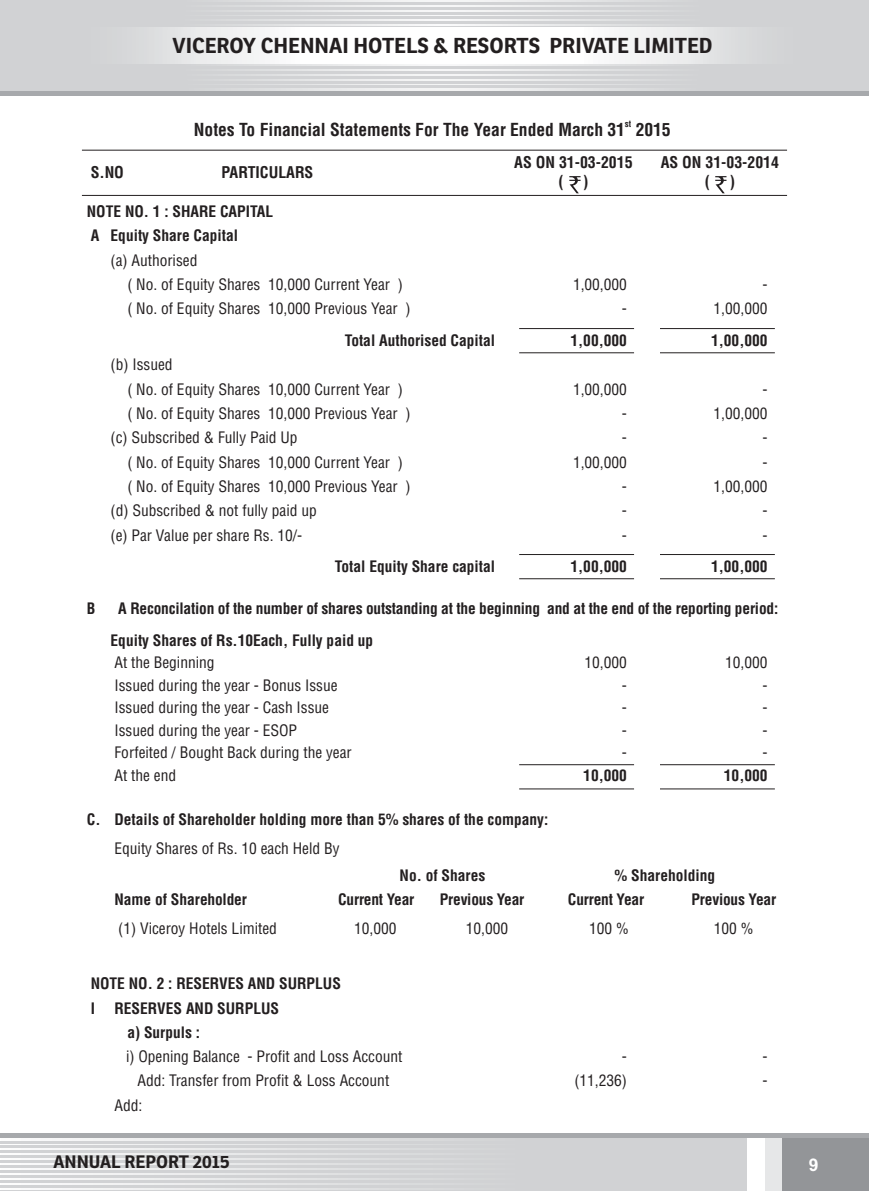
<style>
.page{position:relative;width:869px;height:1191px;background:#fff}
.page>*{position:absolute;margin:0;border:0;box-sizing:border-box;transform-origin:0 0}
.t1{font:700 21px "Ronnia Basic";color:#231f20}
.t2{font:800 17.5px "Switzerland Condensed";color:#231f20}
.t3{font:700 17.5px "Ronnia Basic";color:#231f20}
.t4{font:700 17.5px "Arial";color:#fff}
.t5{font:800 15.75px/18.9px "Switzerland Condensed";color:#231f20}
.t6{font:15.4px/24.3px "Switzerland Condensed";color:#231f20}
.t7{font:800 15.4px/24.2px "Switzerland Condensed";color:#231f20}
.t8{font:800 8.75px "Switzerland Condensed";color:#231f20}
</style>
<div class="page">
<hr style="left:519px;top:764px;width:114px;height:1px;background:#231f20">
<hr style="left:659px;top:764px;width:115px;height:1px;background:#231f20">
<hr style="left:519px;top:788px;width:114px;height:1px;background:#231f20">
<hr style="left:659px;top:788px;width:115px;height:1px;background:#231f20">
<hr style="left:82px;top:150px;width:704px;height:1px;background:#231f20">
<hr style="left:82px;top:195px;width:704px;height:1px;background:#231f20">
<svg style="left:569px;top:176px;width:11px;height:17px"></svg>
<svg style="left:715px;top:176px;width:11px;height:17px"></svg>
<hr style="left:519px;top:554px;width:114px;height:1px;background:#231f20">
<hr style="left:659px;top:554px;width:115px;height:1px;background:#231f20">
<hr style="left:519px;top:578px;width:114px;height:1px;background:#231f20">
<hr style="left:659px;top:578px;width:115px;height:1px;background:#231f20">
<hr style="left:519px;top:328px;width:114px;height:1px;background:#231f20">
<hr style="left:659px;top:328px;width:115px;height:1px;background:#231f20">
<hr style="left:519px;top:352px;width:114px;height:1px;background:#231f20">
<hr style="left:659px;top:352px;width:115px;height:1px;background:#231f20">
<svg style="left:1px;top:0;width:867px;height:91px;background:#d8d9db"></svg>
<hr style="left:0;top:2px;width:868px;height:2px;background:#d1d2d4">
<hr style="left:0;top:7px;width:868px;height:2px;background:#d1d2d4">
<hr style="left:0;top:12px;width:868px;height:2px;background:#d1d2d4">
<hr style="left:0;top:17px;width:868px;height:2px;background:#d1d2d4">
<hr style="left:0;top:22px;width:868px;height:2px;background:#d1d2d4">
<hr style="left:0;top:27px;width:868px;height:2px;background:#d1d2d4">
<hr style="left:0;top:32px;width:868px;height:2px;background:#d1d2d4">
<hr style="left:0;top:37px;width:868px;height:2px;background:#d1d2d4">
<hr style="left:0;top:41px;width:868px;height:3px;background:#d1d2d4">
<hr style="left:0;top:46px;width:868px;height:3px;background:#d1d2d4">
<hr style="left:0;top:51px;width:868px;height:2px;background:#d1d2d4">
<hr style="left:0;top:56px;width:868px;height:2px;background:#d1d2d4">
<hr style="left:0;top:61px;width:868px;height:2px;background:#d1d2d4">
<hr style="left:0;top:66px;width:868px;height:2px;background:#d1d2d4">
<hr style="left:0;top:71px;width:868px;height:2px;background:#d1d2d4">
<hr style="left:0;top:76px;width:868px;height:2px;background:#d1d2d4">
<hr style="left:0;top:81px;width:868px;height:2px;background:#d1d2d4">
<hr style="left:0;top:86px;width:868px;height:2px;background:#d1d2d4">
<hr style="left:0;top:91px;width:868px;height:4px;background:#a7a9ac">
<svg style="left:1px;top:1138px;width:746px;height:52px"></svg>
<hr style="left:0;top:1137px;width:868px;height:1px;background:#d1d2d4">
<hr style="left:0;top:1141px;width:868px;height:2px;background:#d1d2d4">
<hr style="left:0;top:1145px;width:868px;height:3px;background:#d1d2d4">
<hr style="left:0;top:1150px;width:868px;height:3px;background:#d1d2d4">
<hr style="left:0;top:1155px;width:868px;height:2px;background:#d1d2d4">
<hr style="left:0;top:1160px;width:868px;height:2px;background:#d1d2d4">
<hr style="left:0;top:1165px;width:868px;height:2px;background:#d1d2d4">
<hr style="left:0;top:1170px;width:868px;height:2px;background:#d1d2d4">
<hr style="left:0;top:1175px;width:868px;height:2px;background:#d1d2d4">
<hr style="left:0;top:1180px;width:868px;height:2px;background:#d1d2d4">
<hr style="left:0;top:1185px;width:868px;height:2px;background:#d1d2d4">
<hr style="left:0;top:1190px;width:868px;height:1px;background:#d1d2d4">
<div style="left:781px;top:1137px;width:87px;height:54px;background:#939598"></div>
<div style="left:764px;top:1137px;width:17px;height:54px;background:#e6e7e8"></div>
<div style="left:747px;top:1133px;width:17px;height:58px;background:#fff"></div>
<hr style="left:0;top:1133px;width:868px;height:4px;background:#a7a9ac">
<img style="left:32px;top:27px;width:819px;height:37px">
<hr style="left:0;top:0;width:1px;height:91px;background:#d1d2d4">
<h1 class="t1" style="left:172px;top:34px;width:541px">VICEROY CHENNAI HOTELS &amp; RESORTS PRIVATE LIMITED</h1>
<p class="t5" style="left:91px;top:164px;width:35px">S.NO</p>
<p class="t8" style="left:624px;top:120px;width:8px">st</p>
<p class="t2" style="left:194px;top:123px;width:478px">Notes To Financial Statements For The Year Ended March 31 2015</p>
<p class="t5" style="left:221px;top:164px;width:93px">PARTICULARS</p>
<p class="t5" style="left:704px;top:154px;width:76px;text-indent:-44px">AS ON 31-03-2014 (</p>
<p class="t5" style="left:558px;top:154px;width:76px;text-indent:-44px">AS ON 31-03-2015 (</p>
<p class="t5" style="left:583px;top:173px;width:7px">)</p>
<p class="t5" style="left:729px;top:173px;width:7px">)</p>
<p class="t7" style="left:87px;top:201px;width:188px">NOTE NO. 1 : SHARE CAPITAL<br>A Equity Share Capital</p>
<p class="t6" style="left:127px;top:249px;width:277px;text-indent:-17px">(a) Authorised<br>( No. of Equity Shares 10,000 Current Year )</p>
<p class="t6" style="left:572px;top:273px;width:55px">1,00,000</p>
<p class="t6" style="left:762px;top:273px;width:7px">-</p>
<p class="t6" style="left:127px;top:298px;width:284px">( No. of Equity Shares 10,000 Previous Year )</p>
<p class="t6" style="left:621px;top:298px;width:7px">-</p>
<p class="t6" style="left:713px;top:298px;width:55px">1,00,000</p>
<p class="t7" style="left:344px;top:329px;width:152px">Total Authorised Capital</p>
<p class="t7" style="left:570px;top:329px;width:58px">1,00,000</p>
<p class="t7" style="left:710px;top:329px;width:58px">1,00,000</p>
<p class="t6" style="left:127px;top:354px;width:277px;text-indent:-17px">(b) Issued<br>( No. of Equity Shares 10,000 Current Year )</p>
<p class="t6" style="left:572px;top:378px;width:55px">1,00,000</p>
<p class="t6" style="left:762px;top:378px;width:7px">-</p>
<p class="t6" style="left:127px;top:402px;width:284px">( No. of Equity Shares 10,000 Previous Year )</p>
<p class="t6" style="left:621px;top:402px;width:7px">-</p>
<p class="t6" style="left:713px;top:402px;width:55px">1,00,000</p>
<p class="t6" style="left:111px;top:427px;width:188px">(c) Subscribed &amp; Fully Paid Up</p>
<p class="t6" style="left:621px;top:427px;width:7px">-</p>
<p class="t6" style="left:762px;top:427px;width:7px">-</p>
<p class="t6" style="left:127px;top:451px;width:277px">( No. of Equity Shares 10,000 Current Year )</p>
<p class="t6" style="left:572px;top:451px;width:55px">1,00,000</p>
<p class="t6" style="left:762px;top:451px;width:7px">-</p>
<p class="t6" style="left:127px;top:475px;width:284px">( No. of Equity Shares 10,000 Previous Year )</p>
<p class="t6" style="left:621px;top:475px;width:7px">-</p>
<p class="t6" style="left:713px;top:475px;width:55px">1,00,000</p>
<p class="t6" style="left:111px;top:500px;width:208px">(d) Subscribed &amp; not fully paid up</p>
<p class="t6" style="left:621px;top:500px;width:7px">-</p>
<p class="t6" style="left:762px;top:500px;width:7px">-</p>
<p class="t6" style="left:111px;top:524px;width:193px">(e) Par Value per share Rs. 10/-</p>
<p class="t6" style="left:621px;top:524px;width:7px">-</p>
<p class="t6" style="left:762px;top:524px;width:7px">-</p>
<p class="t7" style="left:335px;top:555px;width:162px">Total Equity Share capital</p>
<p class="t7" style="left:570px;top:555px;width:58px">1,00,000</p>
<p class="t7" style="left:710px;top:555px;width:58px">1,00,000</p>
<p class="t7" style="left:87px;top:598px;width:10px">B</p>
<p class="t7" style="left:111px;top:594px;width:669px;line-height:31.5px;text-indent:8px">A Reconcilation of the number of shares outstanding at the beginning and at the end of the reporting period:<br>Equity Shares of Rs.10Each, Fully paid up</p>
<p class="t6" style="left:114px;top:652px;width:102px">At the Beginning</p>
<p class="t6" style="left:584px;top:652px;width:44px">10,000</p>
<p class="t6" style="left:724px;top:652px;width:44px">10,000</p>
<p class="t6" style="left:114px;top:674px;width:224px">Issued during the year - Bonus Issue</p>
<p class="t6" style="left:621px;top:674px;width:7px">-</p>
<p class="t6" style="left:762px;top:674px;width:7px">-</p>
<p class="t6" style="left:114px;top:697px;width:216px">Issued during the year - Cash Issue</p>
<p class="t6" style="left:621px;top:697px;width:7px">-</p>
<p class="t6" style="left:762px;top:697px;width:7px">-</p>
<p class="t6" style="left:114px;top:719px;width:184px">Issued during the year - ESOP</p>
<p class="t6" style="left:621px;top:719px;width:7px">-</p>
<p class="t6" style="left:762px;top:719px;width:7px">-</p>
<p class="t6" style="left:114px;top:742px;width:239px">Forfeited / Bought Back during the year</p>
<p class="t6" style="left:621px;top:742px;width:7px">-</p>
<p class="t6" style="left:762px;top:742px;width:7px">-</p>
<p class="t6" style="left:114px;top:764px;width:63px">At the end</p>
<p class="t7" style="left:583px;top:764px;width:45px">10,000</p>
<p class="t7" style="left:723px;top:764px;width:45px">10,000</p>
<p class="t7" style="left:87px;top:809px;width:462px">C. Details of Shareholder holding more than 5% shares of the company:</p>
<p class="t6" style="left:114px;top:837px;width:226px">Equity Shares of Rs. 10 each Held By</p>
<p class="t7" style="left:399px;top:865px;width:87px">No. of Shares</p>
<p class="t7" style="left:614px;top:865px;width:102px">% Shareholding</p>
<p class="t7" style="left:114px;top:889px;width:134px">Name of Shareholder</p>
<p class="t7" style="left:338px;top:889px;width:78px">Current Year</p>
<p class="t7" style="left:439px;top:889px;width:86px">Previous Year</p>
<p class="t7" style="left:567px;top:889px;width:78px">Current Year</p>
<p class="t7" style="left:691px;top:889px;width:86px">Previous Year</p>
<p class="t6" style="left:118px;top:917px;width:160px">(1) Viceroy Hotels Limited</p>
<p class="t6" style="left:354px;top:917px;width:44px">10,000</p>
<p class="t6" style="left:465px;top:917px;width:44px">10,000</p>
<p class="t6" style="left:589px;top:917px;width:41px">100 %</p>
<p class="t6" style="left:713px;top:917px;width:41px">100 %</p>
<p class="t7" style="left:91px;top:973px;width:251px">NOTE NO. 2 : RESERVES AND SURPLUS<br>I</p>
<p class="t7" style="left:127px;top:997px;width:153px;text-indent:-13px">RESERVES AND SURPLUS a) Surpuls :</p>
<p class="t6" style="left:126px;top:1045px;width:278px">i) Opening Balance - Profit and Loss Account</p>
<p class="t6" style="left:621px;top:1045px;width:7px">-</p>
<p class="t6" style="left:762px;top:1045px;width:7px">-</p>
<p class="t6" style="left:137px;top:1069px;width:253px">Add: Transfer from Profit &amp; Loss Account</p>
<p class="t6" style="left:574px;top:1069px;width:54px">(11,236)</p>
<p class="t6" style="left:762px;top:1069px;width:7px">-</p>
<p class="t6" style="left:114px;top:1094px;width:29px">Add:</p>
<p class="t3" style="left:53px;top:1151px;width:178px">ANNUAL REPORT 2015</p>
<p class="t4" style="left:808px;top:1154px;width:11px">9</p>
</div>
